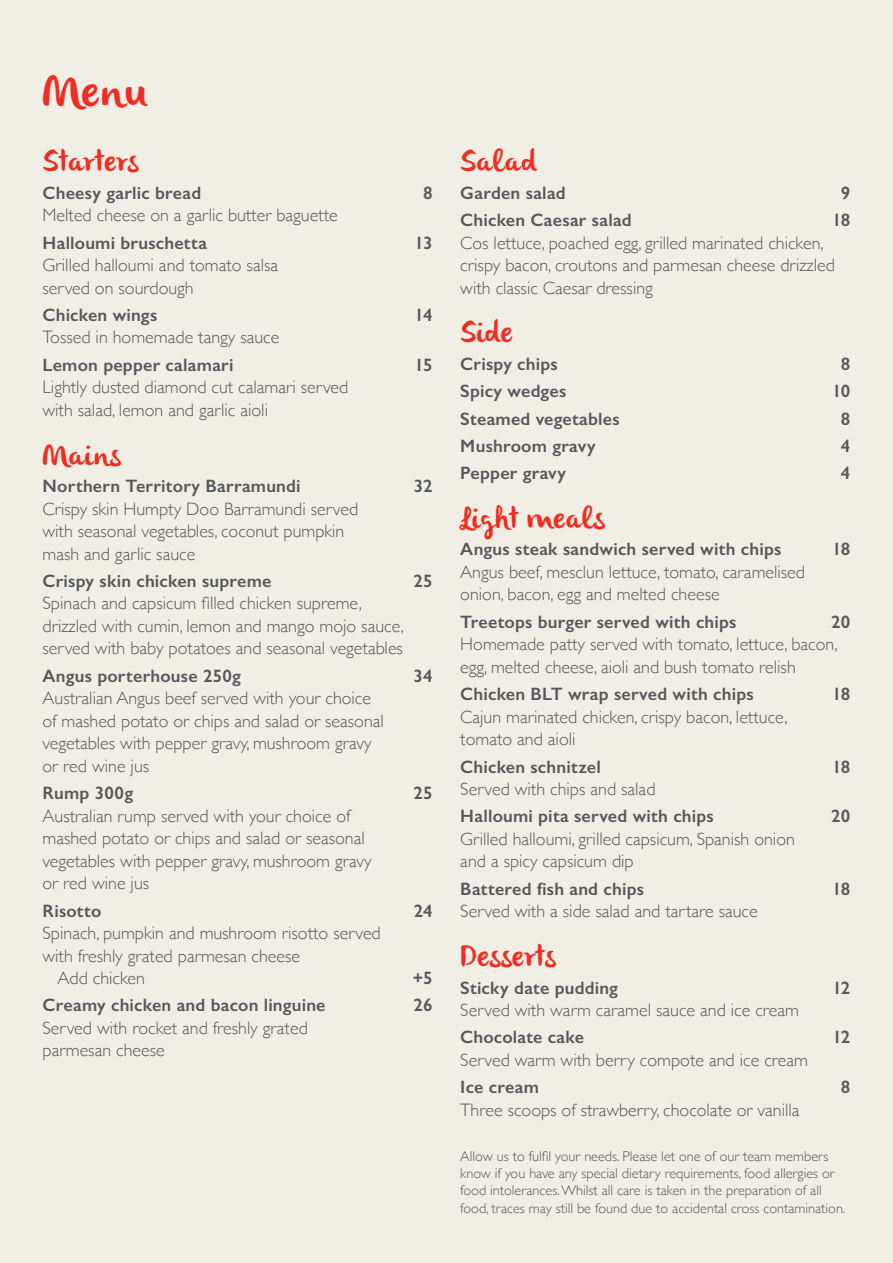
<style>
.page{position:relative;width:893px;height:1263px;background:#f1eee5}
.page>*{position:absolute;margin:0;border:0;box-sizing:border-box;transform-origin:0 0}
.Big_Heading{font:45px "Olivier";color:#ee2e22}
.Smaller_heading_-_Ca{font:30px "Olivier";letter-spacing:.025em;color:#ee2e22}
.Description{font:300 18px/22.5px "Gill Sans";color:#57585a}
.Menu_item{font:600 18px "Gill Sans";letter-spacing:.01em;color:#57585a}
.Description-2{font:600 18px "Gill Sans";color:#57585a}
.Description-3{font:300 14.25px/17.2px "Gill Sans";color:#57585a}
</style>
<div class="page">
<p class="Big_Heading" style="left:43px;top:66px;width:106px">Menu</p>
<p class="Smaller_heading_-_Ca" style="left:43px;top:144px;width:98px">Starters</p>
<p class="Menu_item" style="left:43px;top:182px;width:160px">Cheesy garlic bread</p>
<p class="Menu_item" style="left:423px;top:182px;width:11px">8</p>
<p class="Description" style="left:43px;top:203px;width:297px">Melted cheese on a garlic butter baguette</p>
<p class="Menu_item" style="left:43px;top:232px;width:166px">Halloumi bruschetta</p>
<p class="Menu_item" style="left:415px;top:232px;width:20px">13</p>
<p class="Description" style="left:43px;top:253px;width:237px">Grilled halloumi and tomato salsa served on sourdough</p>
<p class="Menu_item" style="left:43px;top:304px;width:116px">Chicken wings</p>
<p class="Menu_item" style="left:415px;top:304px;width:20px">14</p>
<p class="Description" style="left:43px;top:325px;width:238px">Tossed in homemade tangy sauce</p>
<p class="Menu_item" style="left:43px;top:354px;width:193px">Lemon pepper calamari</p>
<p class="Menu_item" style="left:414px;top:354px;width:20px">15</p>
<p class="Description" style="left:43px;top:375px;width:307px">Lightly dusted diamond cut calamari served with salad, lemon and garlic aioli</p>
<p class="Smaller_heading_-_Ca" style="left:43px;top:438px;width:80px">Mains</p>
<p class="Menu_item" style="left:43px;top:475px;width:260px">Northern Territory Barramundi</p>
<p class="Menu_item" style="left:414px;top:475px;width:20px">32</p>
<p class="Description" style="left:43px;top:496px;width:317px">Crispy skin Humpty Doo Barramundi served with seasonal vegetables, coconut pumpkin mash and garlic sauce</p>
<p class="Menu_item" style="left:43px;top:570px;width:230px">Crispy skin chicken supreme</p>
<p class="Menu_item" style="left:413px;top:570px;width:21px">25</p>
<p class="Description" style="left:43px;top:591px;width:363px">Spinach and capsicum filled chicken supreme, drizzled with cumin, lemon and mango mojo sauce, served with baby potatoes and seasonal vegetables</p>
<p class="Menu_item" style="left:43px;top:665px;width:200px">Angus porterhouse 250g</p>
<p class="Menu_item" style="left:413px;top:665px;width:21px">34</p>
<p class="Description" style="left:43px;top:686px;width:343px">Australian Angus beef served with your choice of mashed potato or chips and salad or seasonal vegetables with pepper gravy, mushroom gravy or red wine jus</p>
<p class="Menu_item" style="left:43px;top:782px;width:92px">Rump 300g</p>
<p class="Menu_item" style="left:413px;top:782px;width:21px">25</p>
<p class="Description" style="left:43px;top:804px;width:331px">Australian rump served with your choice of mashed potato or chips and salad or seasonal vegetables with pepper gravy, mushroom gravy or red wine jus</p>
<p class="Menu_item" style="left:43px;top:900px;width:60px">Risotto</p>
<p class="Menu_item" style="left:414px;top:900px;width:20px">24</p>
<p class="Description" style="left:43px;top:921px;width:340px">Spinach, pumpkin and mushroom risotto served with freshly grated parmesan cheese</p>
<p class="Description" style="left:58px;top:966px;width:89px">Add chicken</p>
<p class="Description-2" style="left:413px;top:967px;width:21px">+5</p>
<p class="Menu_item" style="left:43px;top:994px;width:285px">Creamy chicken and bacon linguine</p>
<p class="Menu_item" style="left:414px;top:994px;width:21px">26</p>
<p class="Description" style="left:43px;top:1016px;width:267px">Served with rocket and freshly grated parmesan cheese</p>
<p class="Smaller_heading_-_Ca" style="left:460px;top:144px;width:78px">Salad</p>
<p class="Menu_item" style="left:460px;top:182px;width:107px">Garden salad</p>
<p class="Menu_item" style="left:841px;top:182px;width:11px">9</p>
<p class="Menu_item" style="left:460px;top:209px;width:173px">Chicken Caesar salad</p>
<p class="Menu_item" style="left:832px;top:209px;width:20px">18</p>
<p class="Description" style="left:460px;top:231px;width:376px">Cos lettuce, poached egg, grilled marinated chicken, crispy bacon, croutons and parmesan cheese drizzled with classic Caesar dressing</p>
<p class="Smaller_heading_-_Ca" style="left:460px;top:315px;width:54px">Side</p>
<p class="Menu_item" style="left:460px;top:353px;width:99px">Crispy chips</p>
<p class="Menu_item" style="left:841px;top:353px;width:11px">8</p>
<p class="Menu_item" style="left:460px;top:380px;width:108px">Spicy wedges</p>
<p class="Menu_item" style="left:832px;top:380px;width:20px">10</p>
<p class="Menu_item" style="left:460px;top:407px;width:161px">Steamed vegetables</p>
<p class="Menu_item" style="left:841px;top:407px;width:11px">8</p>
<p class="Menu_item" style="left:460px;top:435px;width:137px">Mushroom gravy</p>
<p class="Menu_item" style="left:841px;top:435px;width:11px">4</p>
<p class="Menu_item" style="left:460px;top:462px;width:107px">Pepper gravy</p>
<p class="Menu_item" style="left:841px;top:462px;width:11px">4</p>
<p class="Smaller_heading_-_Ca" style="left:460px;top:501px;width:146px">Light meals</p>
<p class="Menu_item" style="left:460px;top:538px;width:323px">Angus steak sandwich served with chips</p>
<p class="Menu_item" style="left:832px;top:538px;width:20px">18</p>
<p class="Description" style="left:460px;top:560px;width:346px">Angus beef, mesclun lettuce, tomato, caramelised onion, bacon, egg and melted cheese</p>
<p class="Menu_item" style="left:460px;top:611px;width:278px">Treetops burger served with chips</p>
<p class="Menu_item" style="left:831px;top:611px;width:21px">20</p>
<p class="Description" style="left:460px;top:632px;width:379px">Homemade patty served with tomato, lettuce, bacon, egg, melted cheese, aioli and bush tomato relish</p>
<p class="Menu_item" style="left:460px;top:683px;width:295px">Chicken BLT wrap served with chips</p>
<p class="Menu_item" style="left:832px;top:683px;width:20px">18</p>
<p class="Description" style="left:460px;top:705px;width:329px">Cajun marinated chicken, crispy bacon, lettuce, tomato and aioli</p>
<p class="Menu_item" style="left:460px;top:756px;width:142px">Chicken schnitzel</p>
<p class="Menu_item" style="left:832px;top:756px;width:20px">18</p>
<p class="Description" style="left:460px;top:777px;width:197px">Served with chips and salad</p>
<p class="Menu_item" style="left:460px;top:805px;width:255px">Halloumi pita served with chips</p>
<p class="Menu_item" style="left:831px;top:805px;width:21px">20</p>
<p class="Description" style="left:460px;top:827px;width:336px">Grilled halloumi, grilled capsicum, Spanish onion and a spicy capsicum dip</p>
<p class="Menu_item" style="left:460px;top:878px;width:185px">Battered fish and chips</p>
<p class="Menu_item" style="left:832px;top:878px;width:20px">18</p>
<p class="Description" style="left:460px;top:899px;width:299px">Served with a side salad and tartare sauce</p>
<p class="Smaller_heading_-_Ca" style="left:460px;top:939px;width:97px">Desserts</p>
<p class="Menu_item" style="left:460px;top:976px;width:159px">Sticky date pudding</p>
<p class="Menu_item" style="left:832px;top:976px;width:20px">12</p>
<p class="Description" style="left:460px;top:998px;width:340px">Served with warm caramel sauce and ice cream</p>
<p class="Menu_item" style="left:460px;top:1026px;width:125px">Chocolate cake</p>
<p class="Menu_item" style="left:832px;top:1026px;width:20px">12</p>
<p class="Description" style="left:460px;top:1048px;width:349px">Served warm with berry compote and ice cream</p>
<p class="Menu_item" style="left:460px;top:1076px;width:80px">Ice cream</p>
<p class="Menu_item" style="left:841px;top:1076px;width:11px">8</p>
<p class="Description" style="left:460px;top:1098px;width:341px">Three scoops of strawberry, chocolate or vanilla</p>
<p class="Description-3" style="left:460px;top:1147px;width:387px">Allow us to fulfil your needs. Please let one of our team members know if you have any special dietary requirements, food allergies or food intolerances. Whilst all care is taken in the preparation of all food, traces may still be found due to accidental cross contamination.</p>
</div>
